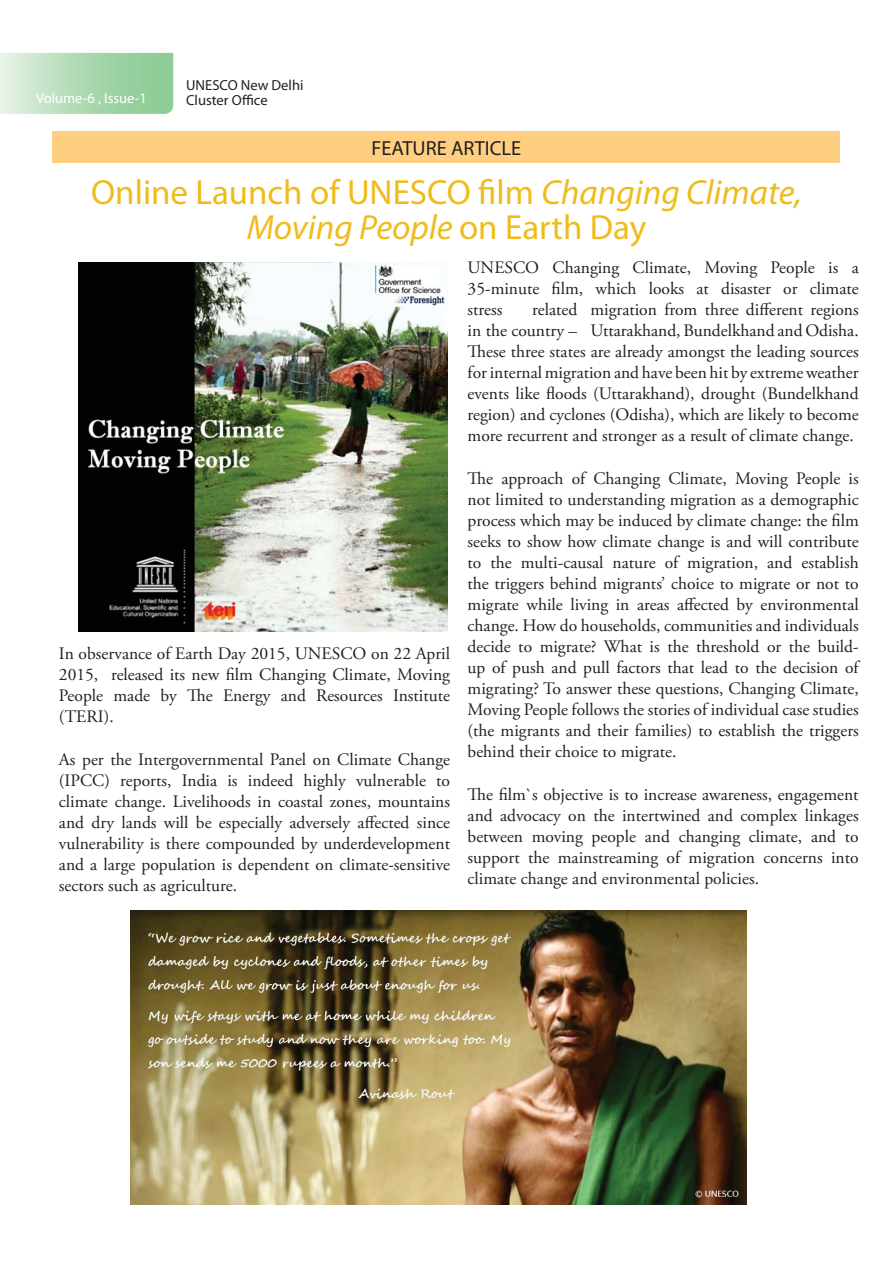
<style>
.page{position:relative;width:893px;height:1263px;background:#fff}
.page>*{position:absolute;margin:0;border:0;box-sizing:border-box;transform-origin:0 0}
.t1{font:34.95px/35px "Myriad Pro";color:#efbc1c;text-align:center}
.t2{font:20.4px "Myriad Pro";color:#231f20}
.t3{font:17.55px/21px "Adobe Garamond Pro";color:#231f20;text-align:justify}
.t4{font:14.55px "Myriad Pro";color:#231f20}
.t5{font:14.55px "Myriad Pro";color:#fff}
.s1{font-style:italic}
</style>
<div class="page">
<svg style="left:0;top:53px;width:173px;height:61px;background:#b0dbb5"></svg>
<div style="left:52px;top:132px;width:788px;height:31px;background:#ffcf81"></div>
<img style="left:78px;top:263px;width:369px;height:369px">
<img style="left:131px;top:910px;width:615px;height:294px">
<p class="t4" style="left:186px;top:79px;width:119px">UNESCO New Delhi</p>
<p class="t5" style="left:36px;top:92px;width:112px">Volume-6 , Issue-1</p>
<p class="t4" style="left:186px;top:94px;width:83px">Cluster Office</p>
<p class="t2" style="left:371px;top:140px;width:151px">FEATURE ARTICLE</p>
<h1 class="t1" style="left:91px;top:176px;width:712px">Online Launch of UNESCO film <span class="s1">Changing Climate,<br>Moving People</span> on Earth Day</h1>
<p class="t3" style="left:59px;top:644px;width:393px">In observance of Earth Day 2015, UNESCO on 22 April 2015, released its new film Changing Climate, Moving People made by The Energy and Resources Institute (TERI).</p>
<p class="t3" style="left:59px;top:750px;width:393px">As per the Intergovernmental Panel on Climate Change (IPCC) reports, India is indeed highly vulnerable to climate change. Livelihoods in coastal zones, mountains and dry lands will be especially adversely affected since vulnerability is there compounded by underdevelopment and a large population is dependent on climate-sensitive sectors such as agriculture.</p>
<p class="t3" style="left:468px;top:259px;width:393px">UNESCO Changing Climate, Moving People is a 35-minute film, which looks at disaster or climate stress</p>
<p class="t3" style="left:468px;top:301px;width:393px;text-indent:65px">related migration from three different regions in the country – Uttarakhand, Bundelkhand and Odisha.<br>These three states are already amongst the leading sources for internal migration and have been hit by extreme weather events like floods (Uttarakhand), drought (Bundelkhand region) and cyclones (Odisha), which are likely to become more recurrent and stronger as a result of climate change.</p>
<p class="t3" style="left:468px;top:469px;width:393px">The approach of Changing Climate, Moving People is not limited to understanding migration as a demographic process which may be induced by climate change: the film seeks to show how climate change is and will contribute to the multi-causal nature of migration, and establish the triggers behind migrants’ choice to migrate or not to migrate while living in areas affected by environmental change. How do households, communities and individuals decide to migrate? What is the threshold or the build&shy;up of push and pull factors that lead to the decision of migrating? To answer these questions, Changing Climate, Moving People follows the stories of individual case studies (the migrants and their families) to establish the triggers behind their choice to migrate.</p>
<p class="t3" style="left:468px;top:785px;width:393px">The film`s objective is to increase awareness, engagement and advocacy on the intertwined and complex linkages between moving people and changing climate, and to support the mainstreaming of migration concerns into climate change and environmental policies.</p>
</div>
